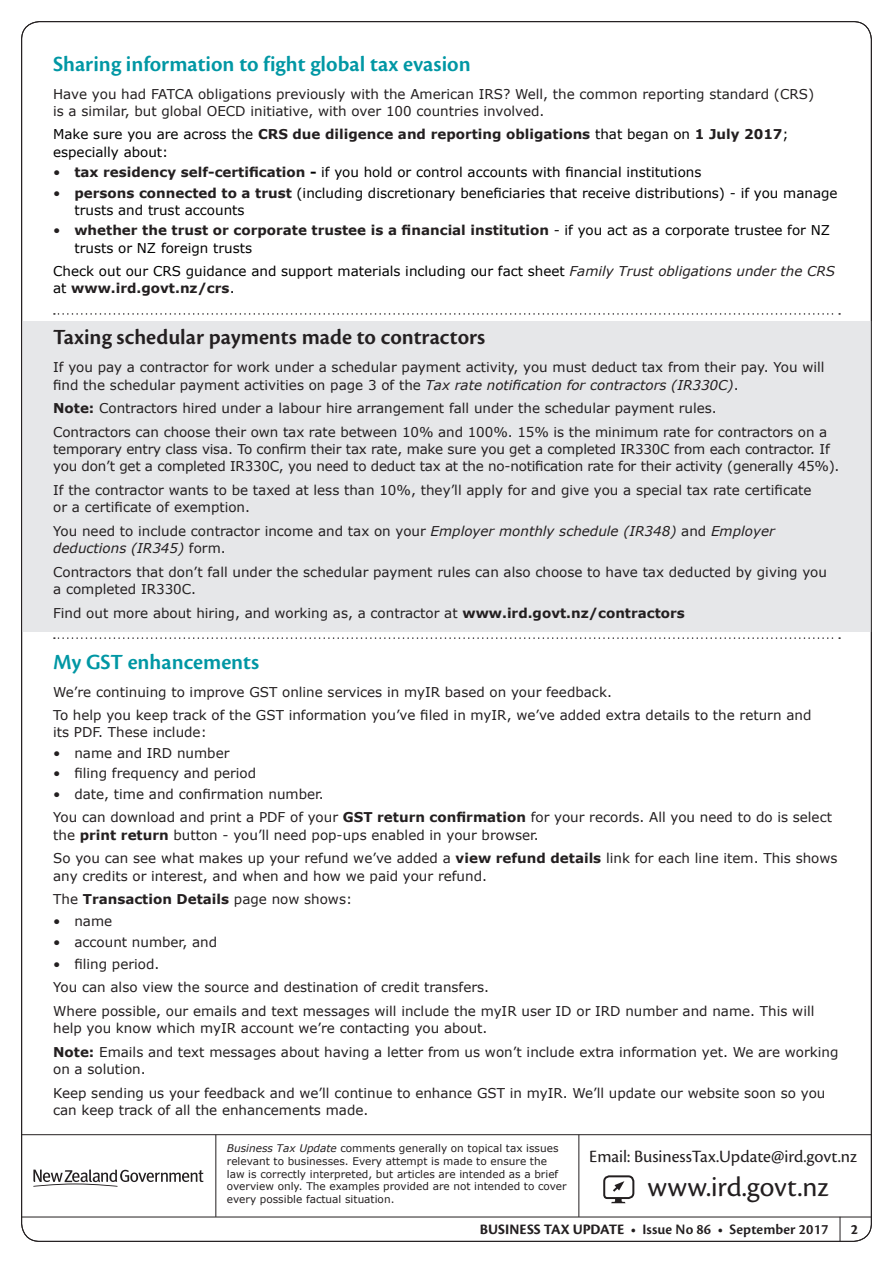
<style>
.page{position:relative;width:893px;height:1263px;background:#fff}
.page>*{position:absolute;margin:0;border:0;box-sizing:border-box;transform-origin:0 0}
.t1{font:29.25px "Cronos Pro";color:#231f20}
.H2_no_rule{font:600 22.5px "Cronos Pro";color:#0097a4}
.t2{font:600 22.5px "Cronos Pro";color:#231f20}
.t3{font:18px "Cronos Pro";color:#231f20}
.t4{font:600 15px "Cronos Pro";letter-spacing:.005em;color:#231f20}
.t5{font:700 15px "Cronos Pro";color:#231f20}
.Body_Copy{font:13.5px/17.2px "Verdana";color:#231f20}
.Body_Copy-2{font:13.5px/17.2px "Verdana";color:#000}
.Body_Copy-3{font:700 13.5px/17.2px "Verdana";color:#231f20}
.Body_Copy-4{font:italic 13.5px/17.2px "Verdana";color:#231f20}
.t6{font:10.5px/12.6px "Verdana";color:#231f20}
.s1{font-weight:700;color:#231f20}
.s2{color:#231f20}
.s3{font-weight:700}
.s4{font-weight:400}
.s5{font-weight:400;color:#000}
.s6{font-style:italic;color:#231f20}
.s7{font-style:italic}
.s8{font-style:normal}
</style>
<div class="page">
<hr style="left:21px;top:1134px;width:850px;height:1px;background:#231f20">
<svg style="left:603px;top:1175px;width:32px;height:28px"></svg>
<hr style="left:215px;top:1135px;width:1px;height:82px;background:#231f20">
<svg style="left:33px;top:1169px;width:170px;height:18px"></svg>
<hr style="left:578px;top:1135px;width:1px;height:82px;background:#231f20">
<div style="left:22px;top:321px;width:850px;height:310px;background:#e6e7e9"></div>
<hr style="left:21px;top:1216px;width:850px;height:1px;background:#231f20">
<svg style="left:840px;top:1217px;width:1px;height:24px"></svg>
<svg style="left:54px;top:313px;width:786px;height:2px"></svg>
<svg style="left:54px;top:637px;width:786px;height:2px"></svg>
<p class="H2_no_rule" style="left:53px;top:51px;width:419px">Sharing information to fight global tax evasion</p>
<p class="Body_Copy" style="left:53px;top:85px;width:762px">Have you had FATCA obligations previously with the American IRS? Well, the common reporting standard (CRS) is a similar, but global OECD initiative, with over 100 countries involved.</p>
<p class="Body_Copy-2" style="left:53px;top:125px;width:737px">Make sure you are across the <span class="s1">CRS due diligence and reporting obligations</span> that began on <span class="s1">1 July 2017</span>; especially about:</p>
<p class="Body_Copy-2" style="left:53px;top:163px;width:650px"><span class="s2">•</span> <span class="s1">tax residency self-certification</span> <span class="s3">-</span> if you hold or control accounts with financial institutions</p>
<p class="Body_Copy-2" style="left:74px;top:184px;width:765px;text-indent:-21px"><span class="s2">•</span> <span class="s1">persons connected to a trust</span> (including discretionary beneficiaries that receive distributions) - if you manage trusts and trust accounts</p>
<p class="Body_Copy-3" style="left:74px;top:221px;width:757px;text-indent:-21px"><span class="s4">•</span> whether the trust or corporate trustee is a financial institution <span class="s5">- if you act as a corporate trustee for NZ trusts or NZ foreign trusts</span></p>
<p class="Body_Copy-2" style="left:53px;top:262px;width:784px">Check out our CRS guidance and support materials including our fact sheet <span class="s6">Family Trust obligations under the CRS </span>at <span class="s1">www.ird.govt.nz/crs</span>.</p>
<h2 class="t2" style="left:53px;top:325px;width:434px">Taxing schedular payments made to contractors</h2>
<p class="Body_Copy" style="left:53px;top:358px;width:773px">If you pay a contractor for work under a schedular payment activity, you must deduct tax from their pay. You will find the schedular payment activities on page 3 of the <span class="s7">Tax rate notification for contractors (IR330C)</span>.</p>
<p class="Body_Copy" style="left:53px;top:399px;width:665px"><span class="s3">Note:</span> Contractors hired under a labour hire arrangement fall under the schedular payment rules.</p>
<p class="Body_Copy" style="left:53px;top:423px;width:788px">Contractors can choose their own tax rate between 10% and 100%. 15% is the minimum rate for contractors on a temporary entry class visa. To confirm their tax rate, make sure you get a completed IR330C from each contractor. If you don’t get a completed IR330C, you need to deduct tax at the no-notification rate for their activity (generally 45%).</p>
<p class="Body_Copy" style="left:53px;top:481px;width:760px">If the contractor wants to be taxed at less than 10%, they’ll apply for and give you a special tax rate certificate or a certificate of exemption.</p>
<p class="Body_Copy-4" style="left:53px;top:522px;width:723px"><span class="s8">You need to include contractor income and tax on your</span> Employer monthly schedule (IR348) <span class="s8">and</span> Employer deductions (IR345) <span class="s8">form.</span></p>
<p class="Body_Copy" style="left:53px;top:563px;width:775px">Contractors that don’t fall under the schedular payment rules can also choose to have tax deducted by giving you a completed IR330C.</p>
<p class="Body_Copy" style="left:53px;top:604px;width:633px">Find out more about hiring, and working as, a contractor at <span class="s3">www.ird.govt.nz/contractors</span></p>
<h2 class="H2_no_rule" style="left:53px;top:649px;width:208px">My GST enhancements</h2>
<p class="Body_Copy" style="left:53px;top:682px;width:560px">We’re continuing to improve GST online services in myIR based on your feedback.</p>
<p class="Body_Copy" style="left:53px;top:706px;width:760px">To help you keep track of the GST information you’ve filed in myIR, we’ve added extra details to the return and its PDF. These include:</p>
<p class="Body_Copy" style="left:53px;top:744px;width:178px">• name and IRD number</p>
<p class="Body_Copy" style="left:53px;top:764px;width:205px">• filing frequency and period</p>
<p class="Body_Copy" style="left:53px;top:785px;width:272px">• date, time and confirmation number.</p>
<p class="Body_Copy" style="left:53px;top:808px;width:780px">You can download and print a PDF of your <span class="s3">GST return confirmation</span> for your records. All you need to do is select the <span class="s3">print return</span> button - you’ll need pop-ups enabled in your browser.</p>
<p class="Body_Copy" style="left:53px;top:849px;width:786px">So you can see what makes up your refund we’ve added a <span class="s3">view refund details</span> link for each line item. This shows any credits or interest, and when and how we paid your refund.</p>
<p class="Body_Copy-3" style="left:53px;top:890px;width:301px"><span class="s4">The</span> Transaction Details <span class="s4">page now shows:</span></p>
<p class="Body_Copy" style="left:53px;top:912px;width:61px">• name</p>
<p class="Body_Copy" style="left:53px;top:933px;width:166px">• account number, and</p>
<p class="Body_Copy" style="left:53px;top:955px;width:108px">• filing period.</p>
<p class="Body_Copy" style="left:53px;top:978px;width:437px">You can also view the source and destination of credit transfers.</p>
<p class="Body_Copy" style="left:53px;top:1002px;width:763px">Where possible, our emails and text messages will include the myIR user ID or IRD number and name. This will help you know which myIR account we’re contacting you about.</p>
<p class="Body_Copy" style="left:53px;top:1043px;width:787px"><span class="s3">Note:</span> Emails and text messages about having a letter from us won’t include extra information yet. We are working on a solution.</p>
<p class="Body_Copy" style="left:53px;top:1084px;width:774px">Keep sending us your feedback and we’ll continue to enhance GST in myIR. We’ll update our website soon so you can keep track of all the enhancements made.</p>
<p class="t6" style="left:227px;top:1142px;width:341px"><span class="s7">Business Tax Update</span> comments generally on topical tax issues relevant to businesses. Every attempt is made to ensure the law is correctly interpreted, but articles are intended as a brief overview only. The examples provided are not intended to cover every possible factual situation.</p>
<p class="t3" style="left:589px;top:1146px;width:269px">Email: BusinessTax.Update@ird.govt.nz</p>
<p class="t1" style="left:648px;top:1170px;width:183px">www.ird.govt.nz</p>
<p class="t4" style="left:480px;top:1220px;width:350px"><span class="s3">BUSINESS TAX UPDATE</span> • Issue No 86 • September 2017</p>
<p class="t5" style="left:851px;top:1220px;width:9px">2</p>
</div>
